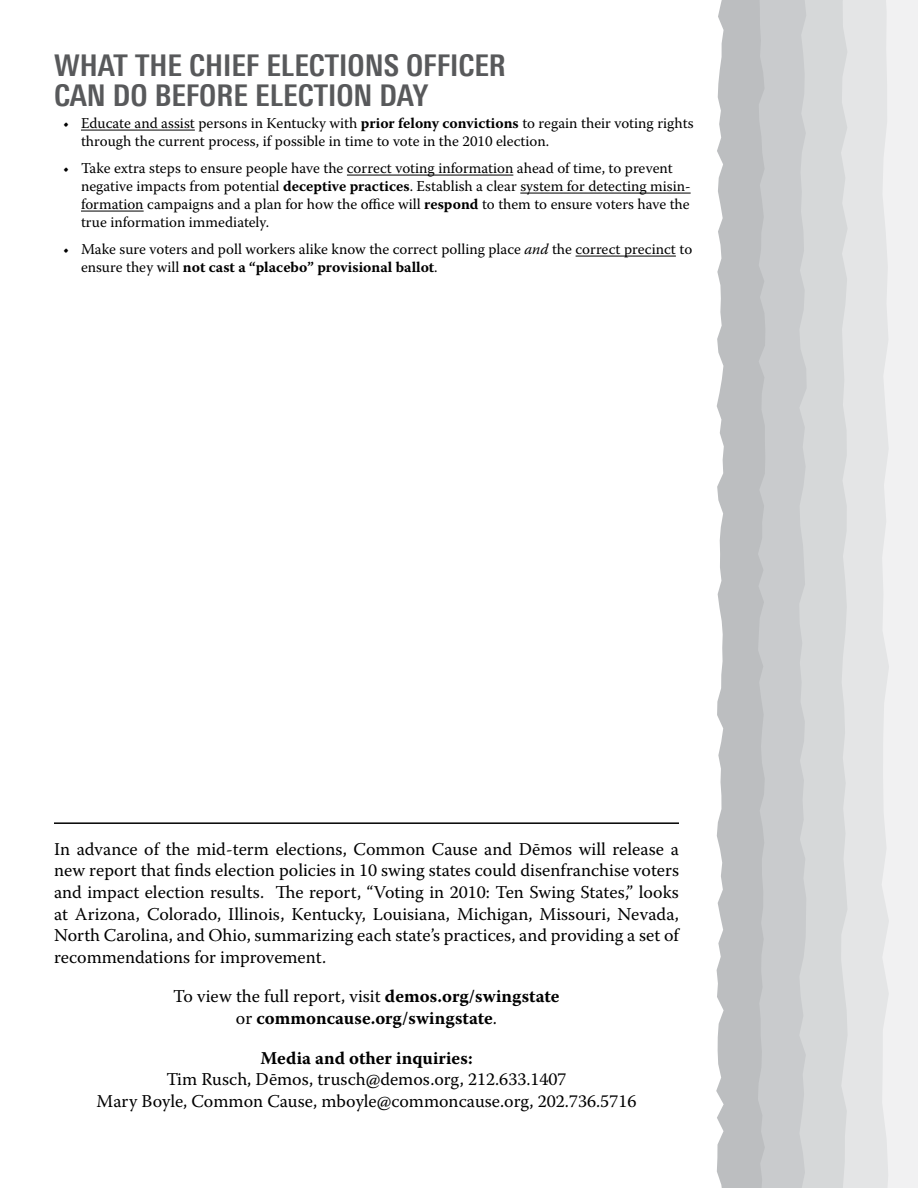
<style>
.page{position:relative;width:918px;height:1188px;background:#fff}
.page>*{position:absolute;margin:0;border:0;box-sizing:border-box;transform-origin:0 0}
.t1{font:500 condensed 51px "Futura";color:#000}
.t2{font:700 30px/30px "Linotype Univers 620 Cn";color:#58595b}
.t3{font:18px/21.6px "Warnock Pro";color:#000;text-align:justify}
.t4{font:700 18px/21.6px "Warnock Pro";color:#000;text-align:center}
.t5{font:15px/18px "Warnock Pro";color:#000}
.s1{font-weight:700}
.s2{font-style:italic}
.s3{font-weight:400}
.s4{font-weight:800;color:#1c75bc}
</style>
<div class="page">
<svg style="left:716px;top:0;width:42px;height:1188px;fill:#bcbec0"></svg>
<svg style="left:758px;top:0;width:41px;height:1188px;fill:#c9cbcd"></svg>
<svg style="left:799px;top:0;width:42px;height:1188px;fill:#d6d8d9"></svg>
<svg style="left:841px;top:0;width:41px;height:1188px;fill:#e4e5e6"></svg>
<svg style="left:882px;top:0;width:36px;height:1188px"></svg>
<hr style="left:54px;top:822px;width:625px;height:2px;background:#000">
<hr style="left:81px;top:130px;width:114px;height:1px;background:#000">
<hr style="left:347px;top:175px;width:166px;height:1px;background:#000">
<hr style="left:520px;top:193px;width:171px;height:1px;background:#000">
<hr style="left:81px;top:211px;width:63px;height:1px;background:#000">
<hr style="left:576px;top:256px;width:100px;height:1px;background:#000">
<h2 class="t2" style="left:54px;top:50px;width:453px">WHAT THE CHIEF ELECTIONS OFFICER<br>CAN DO BEFORE ELECTION DAY</h2>
<p class="t5" style="left:81px;top:114px;width:614px;text-indent:-18px">• Educate and assist persons in Kentucky with <span class="s1">prior felony convictions</span> to regain their voting rights through the current process, if possible in time to vote in the 2010 election.</p>
<p class="t5" style="left:81px;top:159px;width:611px;text-indent:-18px">• Take extra steps to ensure people have the correct voting information ahead of time, to prevent negative impacts from potential <span class="s1">deceptive practices</span>. Establish a clear system for detecting misin&shy;formation campaigns and a plan for how the office will <span class="s1">respond</span> to them to ensure voters have the true information immediately.</p>
<p class="t5" style="left:81px;top:240px;width:613px;text-indent:-18px">• Make sure voters and poll workers alike know the correct polling place <span class="s2">and</span> the correct precinct to ensure they will <span class="s1">not cast a “placebo” provisional ballot</span>.</p>
<p class="t3" style="left:54px;top:838px;width:627px">In advance of the mid-term elections, Common Cause and Dēmos will release a new report that finds election policies in 10 swing states could disenfranchise voters and impact election results. The report, “Voting in 2010: Ten Swing States,” looks at Arizona, Colorado, Illinois, Kentucky, Louisiana, Michigan, Missouri, Nevada, North Carolina, and Ohio, summarizing each state’s practices, and providing a set of recommendations for improvement.</p>
<p class="t4" style="left:173px;top:985px;width:388px"><span class="s3">To view the full report, visit</span> demos.org/swingstate <span class="s3">or</span> commoncause.org/swingstate<span class="s3">.</span></p>
<p class="t4" style="left:260px;top:1047px;width:214px">Media and other inquiries:</p>
<p class="t3" style="left:97px;top:1068px;width:541px;text-align:center">Tim Rusch, Dēmos, trusch@demos.org, 212.633.1407<br>Mary Boyle, Common Cause, mboyle@commoncause.org, 202.736.5716</p>
<h1 class="t1" style="left:700px;top:1147px;width:660px;rotate:-180deg"><span class="s4">VOTING IN 2010:</span> Ten Swing States</h1>
</div>
